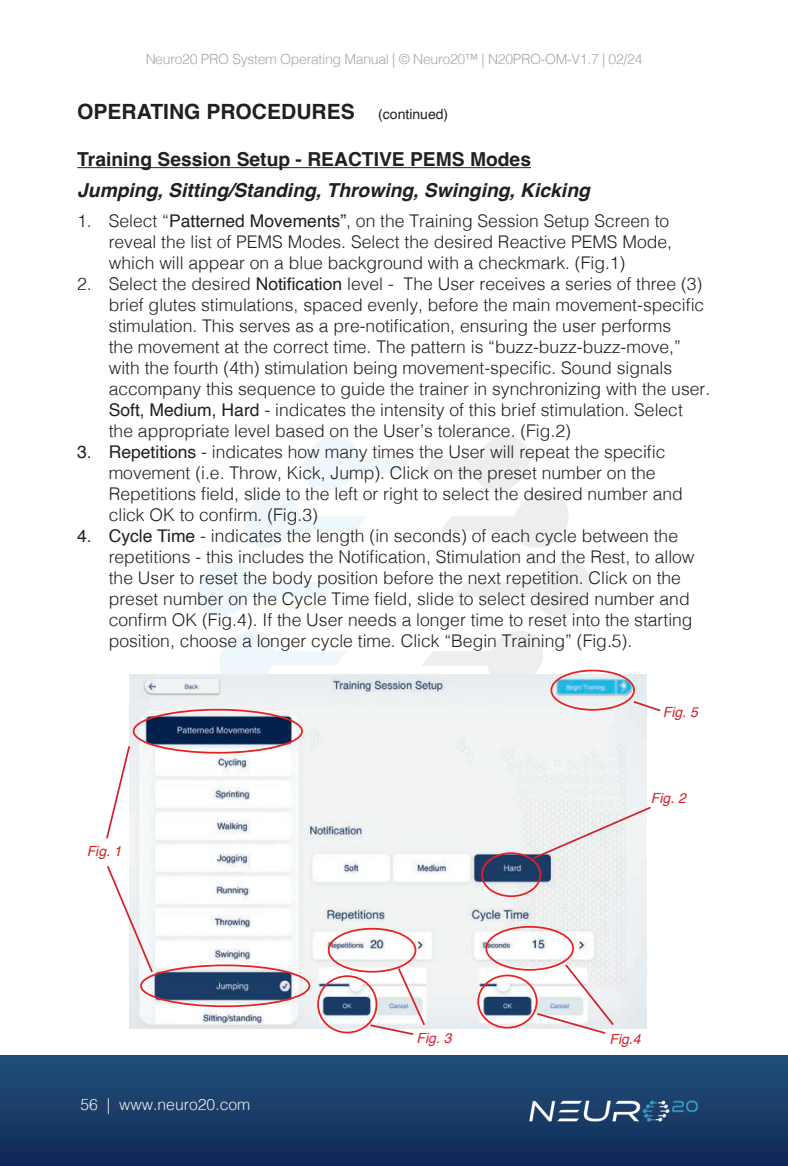
<style>
.page{position:relative;width:788px;height:1166px;background:#fff}
.page>*{position:absolute;margin:0;border:0;box-sizing:border-box;transform-origin:0 0}
.t1{font:700 21px "Helvetica";color:#231f20}
.t2{font:italic 700 19.25px "Helvetica";color:#231f20}
.t3{font:700 19.25px "Helvetica";color:#231f20}
.t4{font:300 17.5px/21px "Helvetica";color:#231f20}
.t5{font:300 15.75px "Helvetica";color:#eceeee}
.t6{font:300 14px "Helvetica";letter-spacing:-.02em;color:#8c8989}
.t7{font:italic 14px "Helvetica";color:#d1232a}
.s1{font-weight:400;font-size:14px}
.s2{font-weight:400}
</style>
<div class="page">
<img style="left:0;top:1055px;width:787px;height:111px">
<img style="left:197px;top:436px;width:422px;height:238px">
<img style="left:517px;top:1056px;width:193px;height:109px">
<hr style="left:77px;top:167px;width:454px;height:1px;background:#231f20">
<img style="left:130px;top:674px;width:516px;height:354px">
<div style="left:481px;top:852px;width:60px;height:45px;border:2px solid #e52121;border-radius:50%"></div>
<div style="left:550px;top:669px;width:85px;height:41px;border:2px solid #e52121;border-radius:50%"></div>
<div style="left:328px;top:927px;width:88px;height:45px;border:2px solid #e52121;border-radius:50%"></div>
<div style="left:485px;top:926px;width:89px;height:44px;border:2px solid #e52121;border-radius:50%"></div>
<div style="left:477px;top:974px;width:60px;height:54px;border:2px solid #e52121;border-radius:50%"></div>
<div style="left:133px;top:709px;width:170px;height:44px;border:2px solid #e52121;border-radius:50%"></div>
<div style="left:317px;top:975px;width:60px;height:58px;border:2px solid #e52121;border-radius:50%"></div>
<svg style="left:106px;top:744px;width:25px;height:96px"></svg>
<svg style="left:107px;top:864px;width:47px;height:110px"></svg>
<svg style="left:531px;top:805px;width:120px;height:55px"></svg>
<svg style="left:368px;top:966px;width:58px;height:69px"></svg>
<svg style="left:535px;top:962px;width:80px;height:72px"></svg>
<svg style="left:631px;top:699px;width:30px;height:13px"></svg>
<div style="left:140px;top:964px;width:170px;height:43px;border:2px solid #e52121;border-radius:50%"></div>
<p class="t6" style="left:145px;top:47px;width:498px">Neuro20 PRO System Operating Manual | © Neuro20™ | N20PRO-OM-V1.7 | 02/24</p>
<p class="t1" style="left:77px;top:99px;width:372px">OPERATING PROCEDURES <span class="s1">(continued)</span></p>
<p class="t3" style="left:77px;top:148px;width:455px">Training Session Setup - REACTIVE PEMS Modes</p>
<p class="t2" style="left:77px;top:179px;width:514px">Jumping, Sitting/Standing, Throwing, Swinging, Kicking</p>
<p class="t4" style="left:109px;top:208px;width:565px;text-indent:-31px">1. Select “<span class="s2">Patterned Movements”</span>, on the Training Session Setup Screen to reveal the list of PEMS Modes. Select the desired Reactive PEMS Mode, which will appear on a blue background with a checkmark. (Fig.1)</p>
<p class="t4" style="left:109px;top:271px;width:603px;text-indent:-32px">2. Select the desired <span class="s2">Notification</span> level - The User receives a series of three (3) brief glutes stimulations, spaced evenly, before the main movement-specific stimulation. This serves as a pre-notification, ensuring the user performs<br>the movement at the correct time. The pattern is “buzz-buzz-buzz-move,” with the fourth (4th) stimulation being movement-specific. Sound signals accompany this sequence to guide the trainer in synchronizing with the user.<br><span class="s2">Soft, Medium, Hard</span> - indicates the intensity of this brief stimulation. Select the appropriate level based on the User’s tolerance. (Fig.2)</p>
<p class="t4" style="left:109px;top:439px;width:575px;text-indent:-31px"><span class="s2">3. Repetitions</span> - indicates how many times the User will repeat the specific movement (i.e. Throw, Kick, Jump). Click on the preset number on the Repetitions field, slide to the left or right to select the desired number and click OK to confirm. (Fig.3)</p>
<p class="t4" style="left:109px;top:523px;width:587px;text-indent:-32px"><span class="s2">4. Cycle Time</span> - indicates the length (in seconds) of each cycle between the repetitions - this includes the Notification, Stimulation and the Rest, to allow the User to reset the body position before the next repetition. Click on the preset number on the Cycle Time field, slide to select desired number and confirm OK (Fig.4). If the User needs a longer time to reset into the starting position, choose a longer cycle time. Click “Begin Training” (Fig.5).</p>
<p class="t7" style="left:662px;top:700px;width:37px">Fig. 5</p>
<p class="t7" style="left:87px;top:839px;width:37px">Fig. 1</p>
<p class="t5" style="left:80px;top:1091px;width:171px">56 | www.neuro20.com</p>
<p class="t7" style="left:651px;top:787px;width:37px">Fig. 2</p>
<p class="t7" style="left:416px;top:1026px;width:37px">Fig. 3</p>
<p class="t7" style="left:609px;top:1027px;width:33px">Fig.4</p>
</div>
